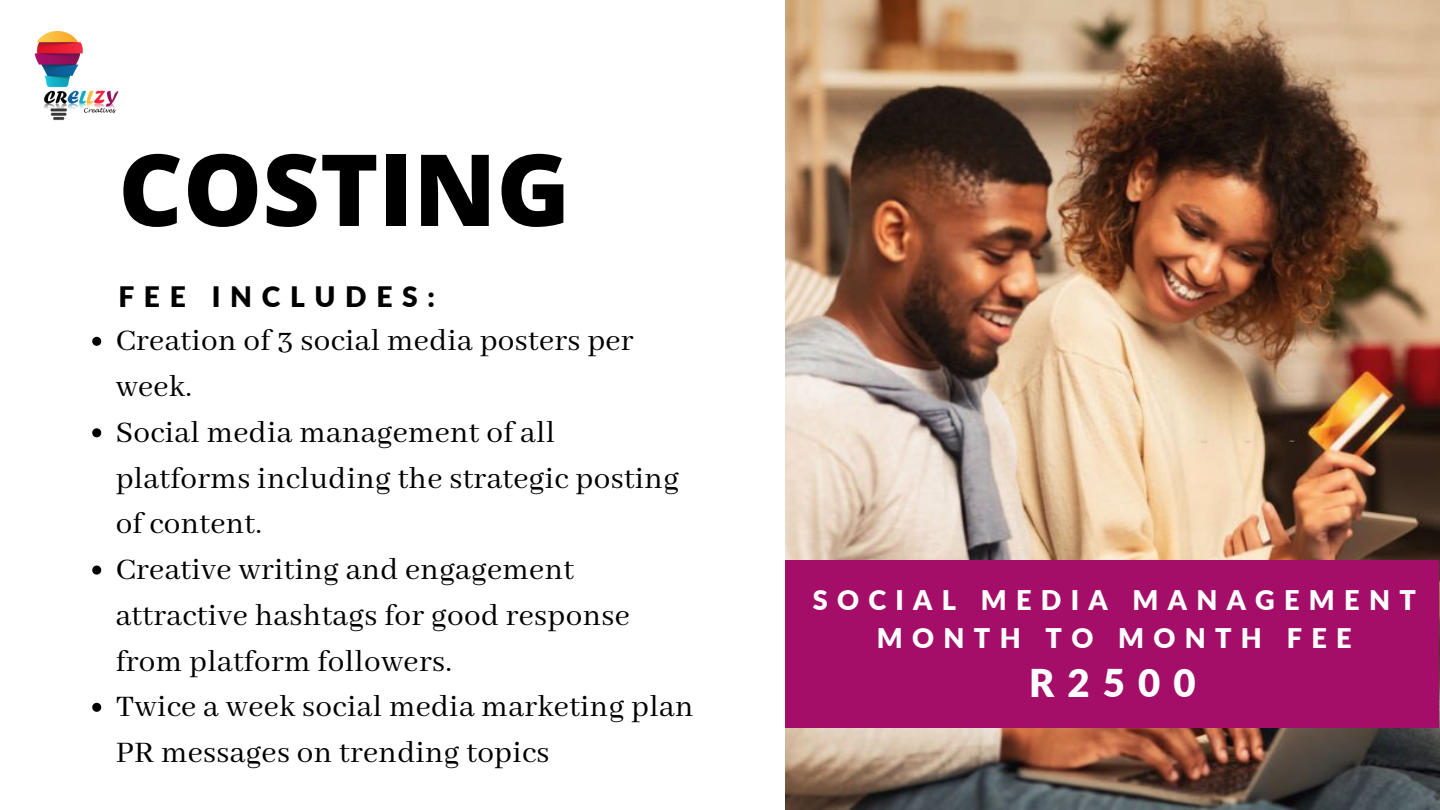
<style>
.page{position:relative;width:1440px;height:810px;background:#fff}
.page>*{position:absolute;margin:0;border:0;box-sizing:border-box;transform-origin:0 0}
.t1{font:800 99.6px "Open Sans";color:#000}
.t2{font:900 38.3px "Lato";letter-spacing:.345em;color:#fff}
.t3{font:33.2px/45.8px "Abhaya Libre";letter-spacing:.01em;color:#000}
.t4{font:900 28.2px "Lato";letter-spacing:.345em;color:#000}
.t5{font:900 27.1px/37.6px "Lato";letter-spacing:.345em;color:#fff;text-align:center}
</style>
<div class="page">
<svg style="left:92px;top:337px;width:9px;height:9px"></svg>
<svg style="left:92px;top:428px;width:9px;height:9px"></svg>
<svg style="left:92px;top:566px;width:9px;height:9px"></svg>
<svg style="left:92px;top:703px;width:9px;height:9px"></svg>
<img style="left:785px;top:0;width:655px;height:810px">
<div style="left:785px;top:561px;width:653px;height:167px;background:#a40e68"></div>
<img style="left:34px;top:31px;width:85px;height:90px">
<h1 class="t1" style="left:118px;top:120px;width:453px">COSTING</h1>
<p class="t4" style="left:118px;top:279px;width:318px">FEE INCLUDES:</p>
<p class="t3" style="left:116px;top:319px;width:579px">Creation of 3 social media posters per week.<br>Social media management of all platforms including the strategic posting of content.<br>Creative writing and engagement attractive hashtags for good response from platform followers.<br>Twice a week social media marketing plan<br>PR messages on trending topics</p>
<p class="t5" style="left:813px;top:581px;width:604px">SOCIAL MEDIA MANAGEMENT<br>MONTH TO MONTH FEE</p>
<p class="t2" style="left:1029px;top:659px;width:168px">R2500</p>
</div>
